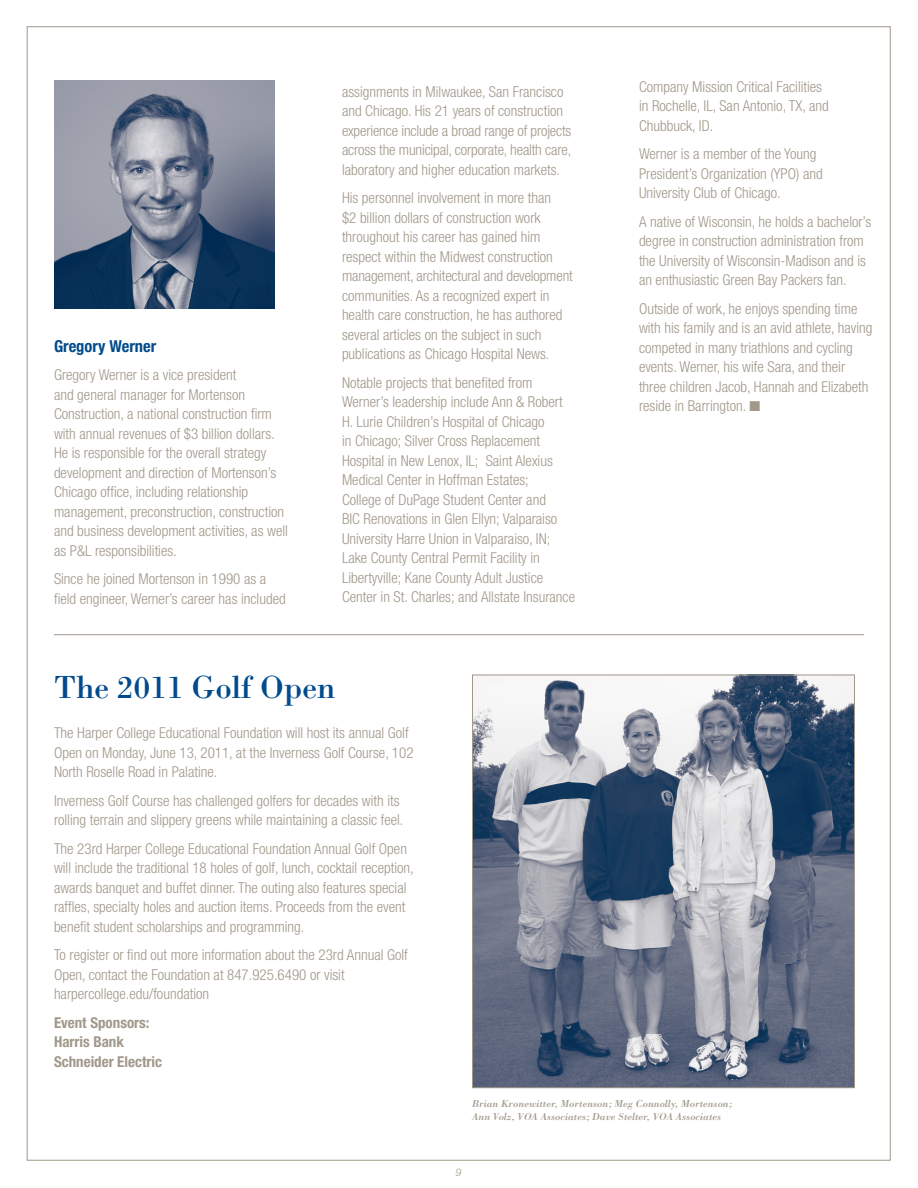
<style>
.page{position:relative;width:918px;height:1188px;background:#fff}
.page>*{position:absolute;margin:0;border:0;box-sizing:border-box;transform-origin:0 0}
.t1{font:33px "Bodoni";color:#004a8d}
.t2{font:700 condensed 16.5px "Helvetica Neue LT Std";color:#004a8d}
.t3{font:300 condensed 15px/19.5px "Helvetica Neue LT Std";color:#a1988a}
.t4{font:700 condensed 15px/19.5px "Helvetica Neue LT Std";color:#a1988a}
.t5{font:italic 10.5px/12.6px "Bodoni";color:#a1988a}
.t6{font:italic 300 10.5px "Helvetica Neue LT Std";color:#a1988a}
</style>
<div class="page">
<hr style="left:54px;top:634px;width:810px;height:1px;background:#a1988a">
<img style="left:474px;top:677px;width:379px;height:409px">
<div style="left:472px;top:675px;width:383px;height:413px;border:1px solid #a1988a"></div>
<img style="left:54px;top:81px;width:220px;height:227px">
<p class="t2" style="left:54px;top:336px;width:104px">Gregory Werner</p>
<p class="t3" style="left:54px;top:365px;width:235px">Gregory Werner is a vice president<br>and general manager for Mortenson Construction, a national construction firm with annual revenues of $3 billion dollars.<br>He is responsible for the overall strategy development and direction of Mortenson’s Chicago office, including relationship management, preconstruction, construction and business development activities, as well as P&amp;L responsibilities.</p>
<p class="t3" style="left:54px;top:569px;width:233px">Since he joined Mortenson in 1990 as a field engineer, Werner’s career has included</p>
<p class="t3" style="left:342px;top:81px;width:231px">assignments in Milwaukee, San Francisco and Chicago. His 21 years of construction experience include a broad range of projects across the municipal, corporate, health care, laboratory and higher education markets.</p>
<p class="t3" style="left:342px;top:188px;width:232px">His personnel involvement in more than<br>$2 billion dollars of construction work throughout his career has gained him respect within the Midwest construction management, architectural and development communities. As a recognized expert in health care construction, he has authored several articles on the subject in such publications as Chicago Hospital News.</p>
<p class="t3" style="left:342px;top:372px;width:235px">Notable projects that benefited from Werner’s leadership include Ann &amp; Robert H. Lurie Children’s Hospital of Chicago<br>in Chicago; Silver Cross Replacement Hospital in New Lenox, IL; Saint Alexius Medical Center in Hoffman Estates;<br>College of DuPage Student Center and<br>BIC Renovations in Glen Ellyn; Valparaiso University Harre Union in Valparaiso, IN; Lake County Central Permit Facility in Libertyville; Kane County Adult Justice Center in St. Charles; and Allstate Insurance</p>
<h1 class="t1" style="left:54px;top:667px;width:283px">The 2011 Golf Open</h1>
<p class="t3" style="left:54px;top:723px;width:361px">The Harper College Educational Foundation will host its annual Golf<br>Open on Monday, June 13, 2011, at the Inverness Golf Course, 102<br>North Roselle Road in Palatine.</p>
<p class="t3" style="left:54px;top:791px;width:351px">Inverness Golf Course has challenged golfers for decades with its rolling terrain and slippery greens while maintaining a classic feel.</p>
<p class="t3" style="left:54px;top:839px;width:361px">The 23rd Harper College Educational Foundation Annual Golf Open will include the traditional 18 holes of golf, lunch, cocktail reception, awards banquet and buffet dinner. The outing also features special raffles, specialty holes and auction items. Proceeds from the event benefit student scholarships and programming.</p>
<p class="t3" style="left:54px;top:945px;width:355px">To register or find out more information about the 23rd Annual Golf<br>Open, contact the Foundation at 847.925.6490 or visit harpercollege.edu/foundation</p>
<p class="t4" style="left:54px;top:1012px;width:109px">Event Sponsors:<br>Harris Bank<br>Schneider Electric</p>
<p class="t3" style="left:639px;top:77px;width:191px">Company Mission Critical Facilities in Rochelle, IL, San Antonio, TX, and<br>Chubbuck, ID.</p>
<p class="t3" style="left:639px;top:144px;width:185px">Werner is a member of the Young<br>President’s Organization (YPO) and<br>University Club of Chicago.</p>
<p class="t3" style="left:639px;top:212px;width:234px">A native of Wisconsin, he holds a bachelor’s degree in construction administration from the University of Wisconsin-Madison and is an enthusiastic Green Bay Packers fan.</p>
<p class="t3" style="left:639px;top:299px;width:235px">Outside of work, he enjoys spending time with his family and is an avid athlete, having competed in many triathlons and cycling events. Werner, his wife Sara, and their three children Jacob, Hannah and Elizabeth reside in Barrington. ■</p>
<p class="t5" style="left:472px;top:1097px;width:262px">Brian Kronewitter, Mortenson; Meg Connolly, Mortenson;<br>Ann Volz, VOA Associates; Dave Stelter, VOA Associates</p>
<p class="t6" style="left:456px;top:1166px;width:7px">9</p>
</div>
